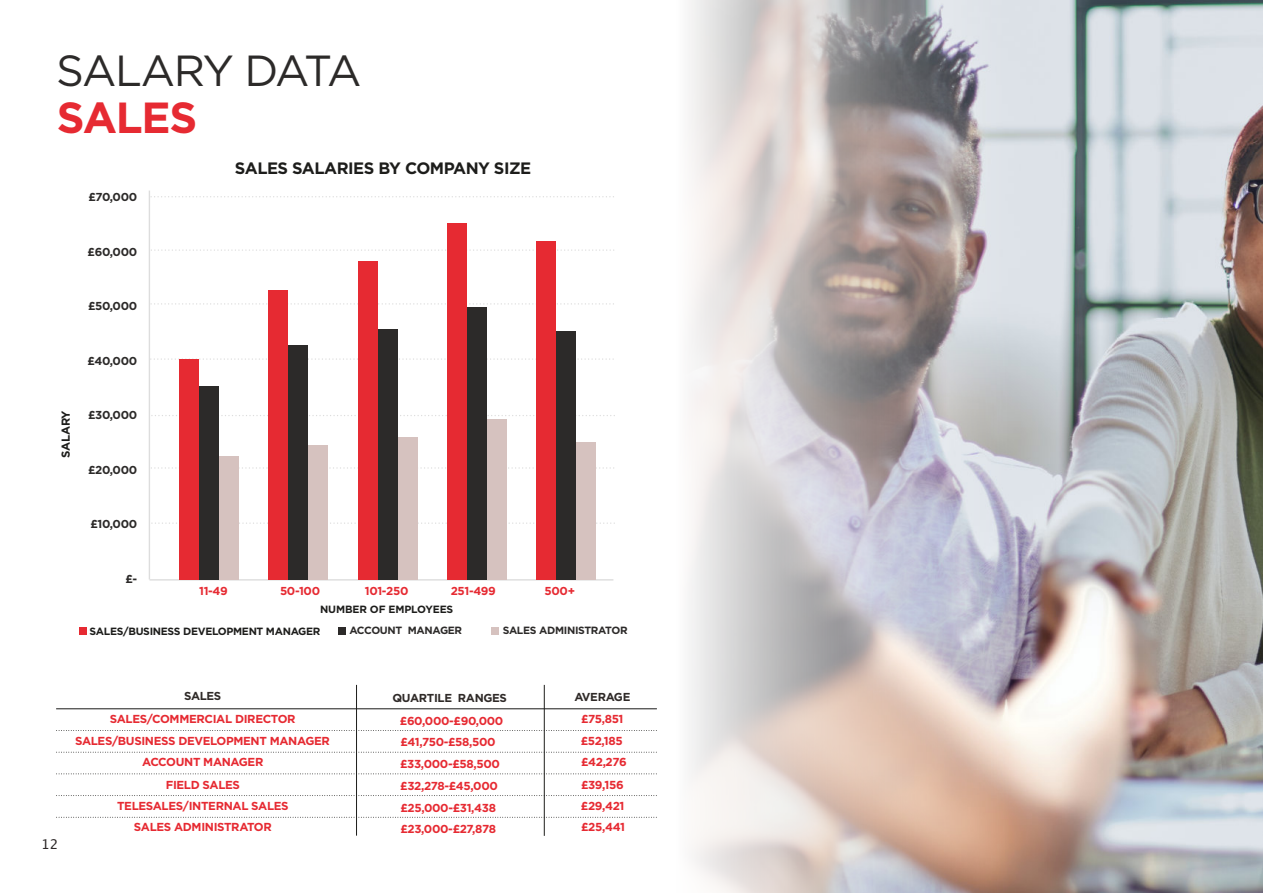
<style>
.page{position:relative;width:1263px;height:893px;background:#fff}
.page>*{position:absolute;margin:0;border:0;box-sizing:border-box;transform-origin:0 0}
.t1{font:43.5px "Gotham";letter-spacing:-.05em;color:#2c2a29}
.t2{font:700 43.5px "Gotham";letter-spacing:-.03em;color:#e62a32}
.t3{font:700 16.5px "Gotham";letter-spacing:-.03em;color:#1d1d1b}
.t4{font:13.5px "Lucida Grande";color:#2e2929}
.t5{font:700 11.55px/21.5px "Gotham";letter-spacing:-.03em;color:#e62a32;text-align:center}
.t6{font:700 11.55px "Gotham";letter-spacing:-.03em;color:#2c2a29}
.t7{font:700 11.55px "Gotham";letter-spacing:-.03em;color:#2f2a28}
.t8{font:700 11.55px "Gotham";letter-spacing:-.03em;color:#1d1d1b}
.t9{font:700 10.5px "Gotham";letter-spacing:-.03em;color:#1d1d1b}
.t10{font:700 10.5px "Gotham";letter-spacing:-.03em;color:#2c2a29}
.t11{font:700 10.5px "Gotham";letter-spacing:-.01em;color:#1d1d1b}
</style>
<div class="page">
<img style="left:1010px;top:0;width:253px;height:893px">
<img style="left:586px;top:0;width:424px;height:893px">
<hr style="left:356px;top:685px;width:1px;height:151px;background:#1d1d1b">
<hr style="left:56px;top:708px;width:601px;height:1px;background:#1d1d1b">
<svg style="left:58px;top:730px;width:598px;height:1px"></svg>
<svg style="left:58px;top:752px;width:598px;height:1px"></svg>
<svg style="left:58px;top:773px;width:598px;height:1px"></svg>
<svg style="left:58px;top:795px;width:598px;height:1px"></svg>
<svg style="left:58px;top:817px;width:598px;height:1px"></svg>
<hr style="left:544px;top:685px;width:1px;height:151px;background:#1d1d1b">
<hr style="left:149px;top:191px;width:1px;height:388px;background:#ddd">
<svg style="left:154px;top:358px;width:459px;height:2px"></svg>
<svg style="left:151px;top:249px;width:463px;height:2px"></svg>
<svg style="left:152px;top:415px;width:462px;height:1px"></svg>
<svg style="left:151px;top:467px;width:463px;height:2px"></svg>
<svg style="left:152px;top:522px;width:462px;height:2px"></svg>
<svg style="left:151px;top:303px;width:462px;height:2px"></svg>
<svg style="left:151px;top:196px;width:462px;height:1px"></svg>
<hr style="left:150px;top:579px;width:463px;height:2px;background:#ddd">
<div style="left:179px;top:359px;width:20px;height:220px;background:#e62a32"></div>
<div style="left:199px;top:386px;width:20px;height:194px;background:#2c2a29"></div>
<div style="left:219px;top:456px;width:20px;height:124px;background:#d6c2bf"></div>
<div style="left:268px;top:290px;width:20px;height:289px;background:#e62a32"></div>
<div style="left:288px;top:345px;width:20px;height:235px;background:#2c2a29"></div>
<div style="left:308px;top:445px;width:20px;height:135px;background:#d6c2bf"></div>
<div style="left:358px;top:261px;width:20px;height:318px;background:#e62a32"></div>
<div style="left:378px;top:329px;width:20px;height:251px;background:#2c2a29"></div>
<div style="left:398px;top:437px;width:20px;height:143px;background:#d6c2bf"></div>
<div style="left:447px;top:223px;width:20px;height:356px;background:#e62a32"></div>
<div style="left:467px;top:307px;width:20px;height:273px;background:#2c2a29"></div>
<div style="left:487px;top:419px;width:20px;height:160px;background:#d6c2bf"></div>
<div style="left:536px;top:241px;width:20px;height:338px;background:#e62a32"></div>
<div style="left:556px;top:331px;width:20px;height:249px;background:#2c2a29"></div>
<div style="left:576px;top:442px;width:20px;height:138px;background:#d6c2bf"></div>
<div style="left:79px;top:627px;width:8px;height:7px;background:#e62a32"></div>
<div style="left:338px;top:628px;width:8px;height:7px;background:#2c2a29"></div>
<div style="left:491px;top:627px;width:8px;height:7px;background:#d6c2bf"></div>
<h1 class="t1" style="left:56px;top:51px;width:307px">SALARY DATA</h1>
<h1 class="t2" style="left:57px;top:99px;width:142px">SALES</h1>
<p class="t8" style="left:60px;top:458px;width:49px;rotate:-90deg">SALARY</p>
<p class="t6" style="left:88px;top:192px;width:50px">£70,000</p>
<p class="t6" style="left:88px;top:246px;width:51px">£60,000</p>
<p class="t6" style="left:88px;top:301px;width:51px">£50,000</p>
<p class="t6" style="left:87px;top:355px;width:51px">£40,000</p>
<p class="t6" style="left:88px;top:410px;width:51px">£30,000</p>
<p class="t6" style="left:88px;top:465px;width:51px">£20,000</p>
<p class="t6" style="left:90px;top:519px;width:48px">£10,000</p>
<p class="t6" style="left:125px;top:574px;width:13px">£-</p>
<h2 class="t3" style="left:235px;top:161px;width:298px">SALES SALARIES BY COMPANY SIZE</h2>
<p class="t5" style="left:199px;top:580px;width:30px">11-49</p>
<p class="t5" style="left:280px;top:580px;width:42px">50-100</p>
<p class="t5" style="left:365px;top:580px;width:45px">101-250</p>
<p class="t5" style="left:451px;top:580px;width:47px">251-499</p>
<p class="t5" style="left:545px;top:580px;width:32px">500+</p>
<p class="t11" style="left:320px;top:604px;width:135px">NUMBER OF EMPLOYEES</p>
<p class="t9" style="left:90px;top:626px;width:232px">SALES/BUSINESS DEVELOPMENT MANAGER</p>
<p class="t10" style="left:349px;top:626px;width:114px">ACCOUNT MANAGER</p>
<p class="t10" style="left:503px;top:626px;width:126px">SALES ADMINISTRATOR</p>
<p class="t7" style="left:184px;top:691px;width:39px">SALES</p>
<p class="t5" style="left:110px;top:709px;width:187px">SALES/COMMERCIAL DIRECTOR</p>
<p class="t7" style="left:392px;top:693px;width:116px">QUARTILE RANGES</p>
<p class="t5" style="left:400px;top:710px;width:105px">£60,000-£90,000</p>
<p class="t7" style="left:574px;top:692px;width:58px">AVERAGE</p>
<p class="t5" style="left:581px;top:709px;width:44px">£75,851</p>
<p class="t4" style="left:41px;top:837px;width:19px">12</p>
<p class="t5" style="left:75px;top:731px;width:256px">SALES/BUSINESS DEVELOPMENT MANAGER</p>
<p class="t5" style="left:401px;top:732px;width:97px">£41,750-£58,500</p>
<p class="t5" style="left:581px;top:730px;width:44px">£52,185</p>
<p class="t5" style="left:581px;top:775px;width:46px;line-height:20.9px;text-align:justify">£39,156 £29,421 £25,441</p>
<p class="t5" style="left:142px;top:752px;width:123px">ACCOUNT MANAGER</p>
<p class="t5" style="left:400px;top:754px;width:101px">£33,000-£58,500</p>
<p class="t5" style="left:581px;top:752px;width:47px">£42,276</p>
<p class="t5" style="left:117px;top:774px;width:173px">FIELD SALES<br>TELESALES/INTERNAL SALES<br>SALES ADMINISTRATOR</p>
<p class="t5" style="left:400px;top:775px;width:99px;line-height:22px;text-align:left">£32,278-£45,000 £25,000-£31,438</p>
<p class="t5" style="left:400px;top:818px;width:97px">£23,000-£27,878</p>
</div>
